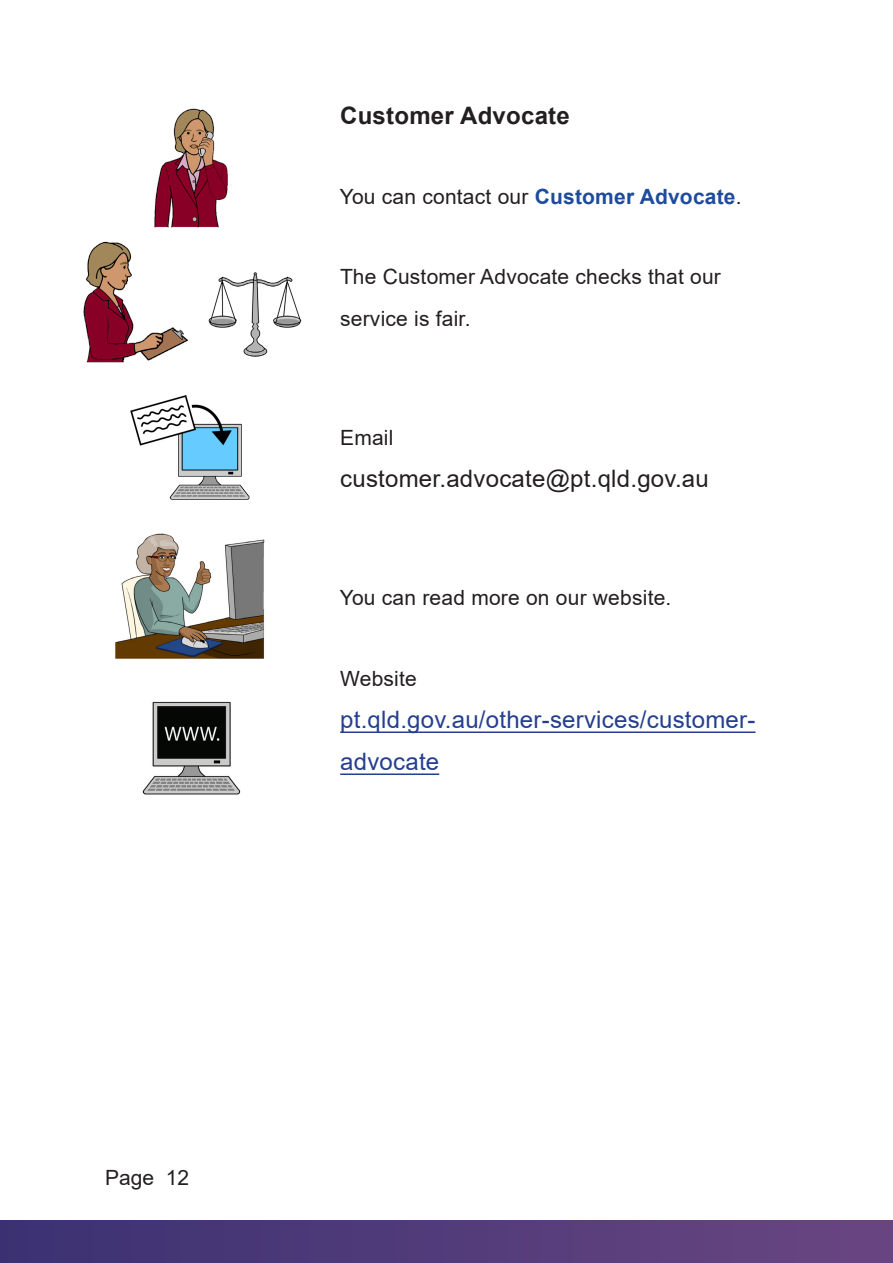
<style>
.page{position:relative;width:893px;height:1263px;background:#fff}
.page>*{position:absolute;margin:0;border:0;box-sizing:border-box;transform-origin:0 0}
.t1{font:24px/42px "Arial";letter-spacing:.01em;color:#253f8e}
.t2{font:24px "Arial";letter-spacing:.01em;color:#231f20}
.t3{font:700 24px "Arial";letter-spacing:.01em;color:#231f20}
.t4{font:21px/42px "Arial";letter-spacing:.01em;color:#231f20}
.s1{font-weight:700;color:#1e4b9d}
</style>
<div class="page">
<div style="left:0;top:1220px;width:893px;height:43px;background:linear-gradient(to right,#3b3172,#6a4682)"></div>
<hr style="left:340px;top:731px;width:415px;height:2px;background:#253f8e">
<hr style="left:340px;top:773px;width:99px;height:2px;background:#253f8e">
<img style="left:154px;top:108px;width:74px;height:120px">
<img style="left:208px;top:272px;width:94px;height:85px">
<img style="left:83px;top:241px;width:105px;height:122px">
<img style="left:131px;top:395px;width:119px;height:105px">
<img style="left:114px;top:533px;width:151px;height:126px">
<img style="left:142px;top:701px;width:99px;height:94px">
<h3 class="t3" style="left:340px;top:98px;width:231px">Customer Advocate</h3>
<p class="t4" style="left:340px;top:176px;width:403px">You can contact our <span class="s1">Customer Advocate</span>.</p>
<p class="t4" style="left:340px;top:256px;width:382px">The Customer Advocate checks that our service is fair.</p>
<p class="t4" style="left:340px;top:416px;width:55px">Email</p>
<p class="t2" style="left:340px;top:462px;width:370px">customer.advocate@pt.qld.gov.au</p>
<p class="t4" style="left:340px;top:577px;width:333px">You can read more on our website.</p>
<p class="t4" style="left:340px;top:657px;width:78px">Website</p>
<p class="t1" style="left:340px;top:698px;width:417px">pt.qld.gov.au/other-services/customer&shy;advocate</p>
<p class="t4" style="left:105px;top:1156px;width:86px">Page 12</p>
</div>
